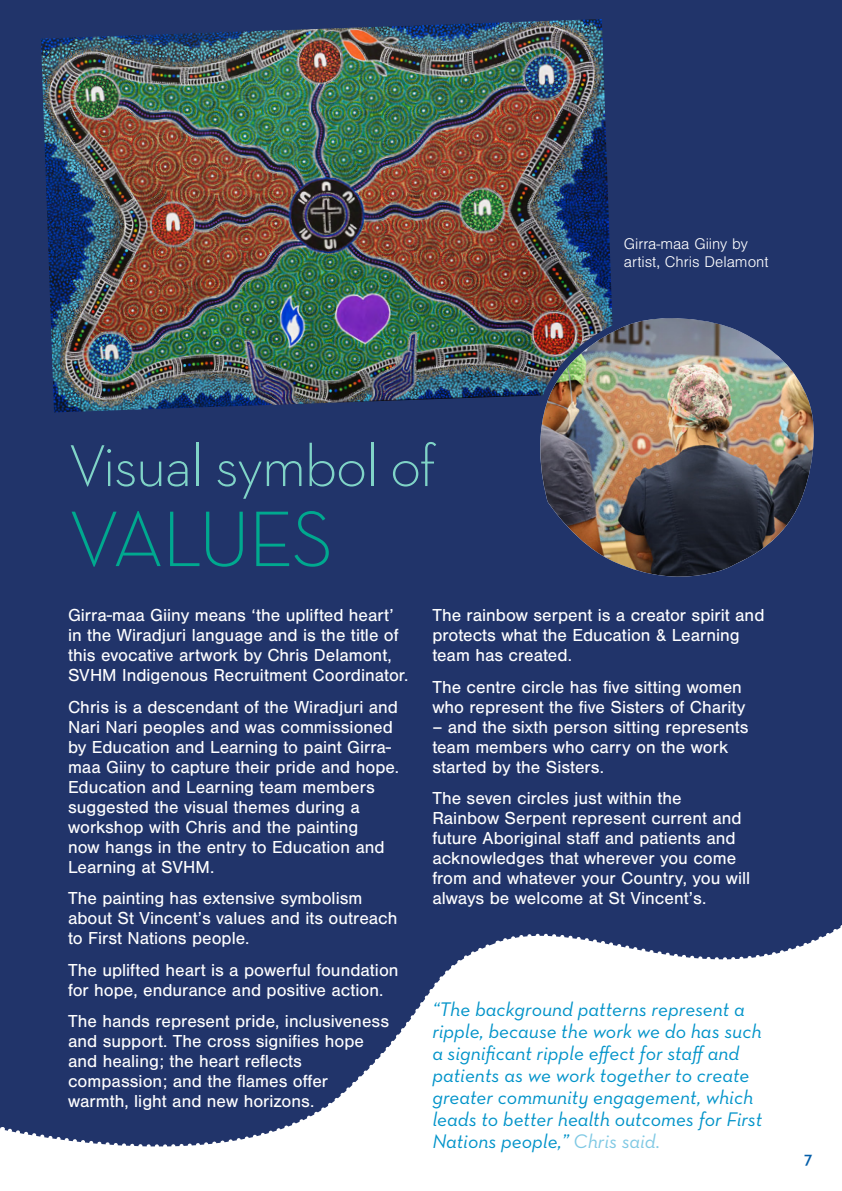
<style>
.page{position:relative;width:842px;height:1191px;background:#fff}
.page>*{position:absolute;margin:0;border:0;box-sizing:border-box;transform-origin:0 0}
.t1{font:300 80px "Neutra Text";letter-spacing:-.03em;color:#00a98f}
.t2{font:300 60px "Neutra Text";letter-spacing:-.03em;color:#80d4c7}
.t3{font:italic 20px/22px "Neutra Text";color:#0093c9}
.t4{font:18px/20px "Nimbus San";color:#fff}
.t5{font:600 18px "Neutra Text";color:#045ea9}
.t6{font:300 16px/18px "Nimbus San";color:#fff}
.s1{color:#80c9e4}
</style>
<div class="page">
<div style="left:0;top:0;width:842px;height:1129px;background:#21346a"></div>
<img style="left:41px;top:19px;width:574px;height:393px">
<svg style="left:2px;top:910px;width:840px;height:237px"></svg>
<img style="left:519px;top:307px;width:305px;height:281px">
<p class="t6" style="left:624px;top:235px;width:146px">Girra-maa Giiny by artist, Chris Delamont</p>
<h2 class="t2" style="left:68px;top:429px;width:370px">Visual symbol of</h2>
<h1 class="t1" style="left:68px;top:490px;width:267px">VALUES</h1>
<p class="t4" style="left:68px;top:606px;width:342px">Girra-maa Giiny means ‘the uplifted heart’ in the Wiradjuri language and is the title of this evocative artwork by Chris Delamont, SVHM Indigenous Recruitment Coordinator.</p>
<p class="t4" style="left:68px;top:697px;width:333px">Chris is a descendant of the Wiradjuri and Nari Nari peoples and was commissioned by Education and Learning to paint Girra&shy;maa Giiny to capture their pride and hope.<br>Education and Learning team members suggested the visual themes during a workshop with Chris and the painting<br>now hangs in the entry to Education and Learning at SVHM.</p>
<p class="t4" style="left:68px;top:888px;width:331px">The painting has extensive symbolism about St Vincent’s values and its outreach to First Nations people.</p>
<p class="t4" style="left:68px;top:960px;width:332px">The uplifted heart is a powerful foundation for hope, endurance and positive action.</p>
<p class="t4" style="left:68px;top:1011px;width:323px">The hands represent pride, inclusiveness and support. The cross signifies hope and healing; the heart reflects compassion; and the flames offer warmth, light and new horizons.</p>
<p class="t4" style="left:432px;top:605px;width:334px">The rainbow serpent is a creator spirit and protects what the Education &amp; Learning team has created.</p>
<p class="t4" style="left:432px;top:677px;width:315px">The centre circle has five sitting women who represent the five Sisters of Charity</p>
<p class="t4" style="left:432px;top:717px;width:318px">– and the sixth person sitting represents team members who carry on the work started by the Sisters.</p>
<p class="t4" style="left:432px;top:788px;width:319px">The seven circles just within the Rainbow Serpent represent current and future Aboriginal staff and patients and acknowledges that wherever you come from and whatever your Country, you will always be welcome at St Vincent’s.</p>
<p class="t3" style="left:432px;top:997px;width:331px">“The background patterns represent a ripple, because the work we do has such a significant ripple effect for staff and patients as we work together to create greater community engagement, which leads to better health outcomes for First Nations people,” <span class="s1">Chris said.</span></p>
<p class="t5" style="left:804px;top:1146px;width:10px">7</p>
</div>
